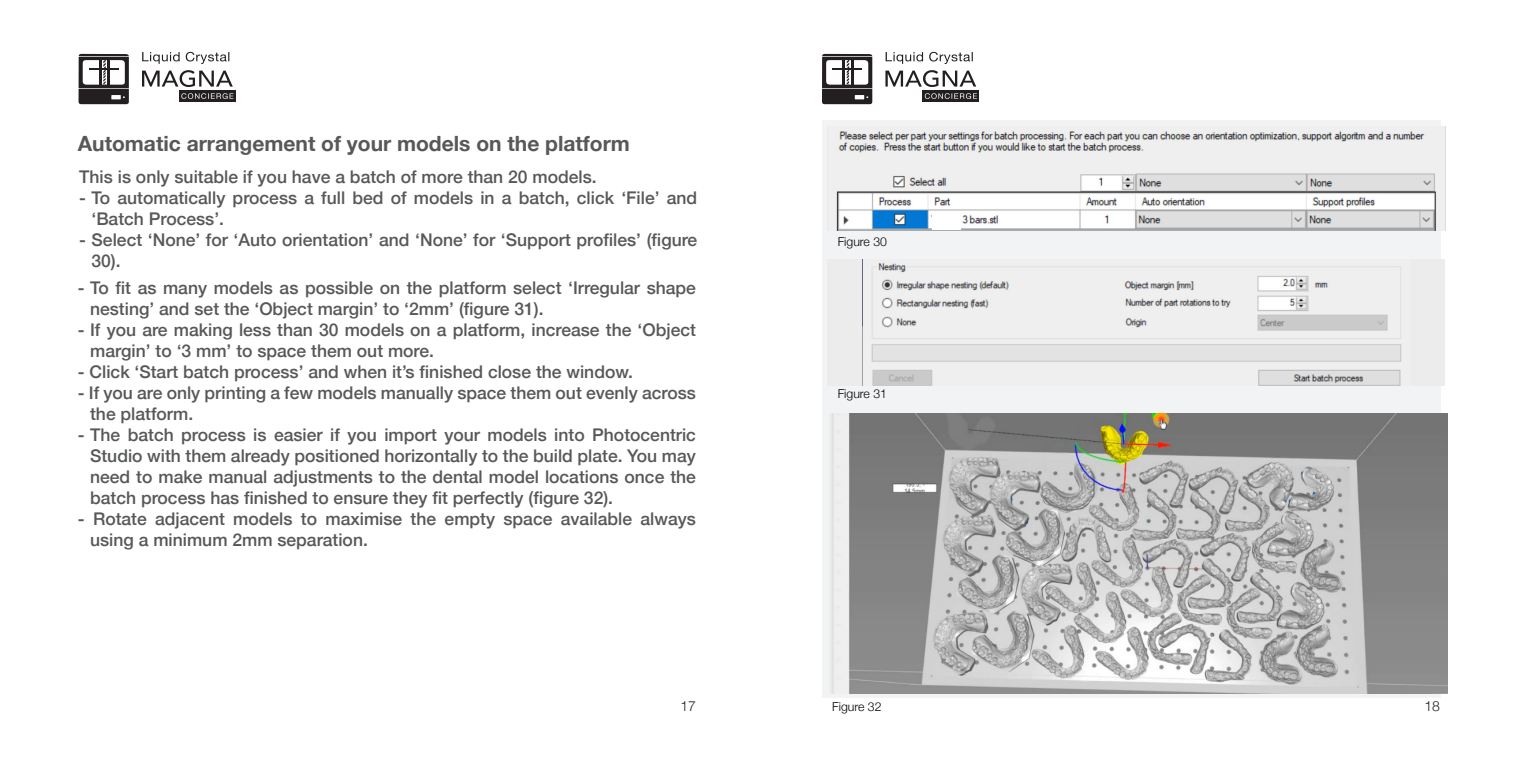
<style>
.page{position:relative;width:1518px;height:774px;background:#fff}
.page>*{position:absolute;margin:0;border:0;box-sizing:border-box;transform-origin:0 0}
.t1{font:700 21px "Helvetica Neue";color:#57585a}
.t2{font:500 17.5px/21px "Helvetica Neue";color:#57585a}
.t3{font:300 14px "Helvetica Neue";color:#231f20}
.t4{font:300 12.25px "Helvetica Neue";color:#000}
</style>
<div class="page">
<div style="left:179px;top:90px;width:57px;height:12px;background:#231f20"></div>
<svg style="left:142px;top:70px;width:91px;height:17px"></svg>
<svg style="left:142px;top:52px;width:87px;height:12px"></svg>
<svg style="left:181px;top:93px;width:52px;height:6px"></svg>
<svg style="left:79px;top:54px;width:50px;height:50px"></svg>
<div style="left:922px;top:90px;width:57px;height:12px;background:#231f20"></div>
<svg style="left:885px;top:70px;width:91px;height:17px"></svg>
<svg style="left:886px;top:52px;width:87px;height:12px"></svg>
<svg style="left:925px;top:93px;width:52px;height:6px"></svg>
<svg style="left:822px;top:54px;width:50px;height:50px"></svg>
<div style="left:822px;top:120px;width:618px;height:577px;background:#f2f3f4"></div>
<img style="left:831px;top:413px;width:617px;height:280px">
<img style="left:836px;top:126px;width:609px;height:105px">
<div style="left:933px;top:213px;width:28px;height:17px;background:#fff"></div>
<div style="left:827px;top:259px;width:618px;height:127px;background:#ececec"></div>
<img style="left:871px;top:263px;width:530px;height:123px">
<p class="t1" style="left:78px;top:127px;width:554px">Automatic arrangement of your models on the platform</p>
<p class="t2" style="left:79px;top:165px;width:519px">This is only suitable if you have a batch of more than 20 models.</p>
<p class="t2" style="left:91px;top:186px;width:607px;text-indent:-12px">- To automatically process a full bed of models in a batch, click ‘File’ and ‘Batch Process’.</p>
<p class="t2" style="left:91px;top:228px;width:607px;text-indent:-12px">- Select ‘None’ for ‘Auto orientation’ and ‘None’ for ‘Support profiles’ (figure<br>30).</p>
<p class="t2" style="left:90px;top:275px;width:607px;text-indent:-12px">- To fit as many models as possible on the platform select ‘Irregular shape nesting’ and set the ‘Object margin’ to ‘2mm’ (figure 31).</p>
<p class="t2" style="left:90px;top:317px;width:607px;text-indent:-12px">- If you are making less than 30 models on a platform, increase the ‘Object margin’ to ‘3 mm’ to space them out more.</p>
<p class="t2" style="left:78px;top:359px;width:557px">- Click ‘Start batch process’ and when it’s finished close the window.</p>
<p class="t2" style="left:90px;top:380px;width:607px;text-indent:-12px">- If you are only printing a few models manually space them out evenly across the platform.</p>
<p class="t2" style="left:90px;top:422px;width:607px;text-align:justify;text-indent:-12px">- The batch process is easier if you import your models into Photocentric Studio with them already positioned horizontally to the build plate. You may need to make manual adjustments to the dental model locations once the batch process has finished to ensure they fit perfectly (figure 32).</p>
<p class="t2" style="left:90px;top:506px;width:607px;text-indent:-12px">- Rotate adjacent models to maximise the empty space available always using a minimum 2mm separation.</p>
<p class="t4" style="left:838px;top:232px;width:51px">Figure 30</p>
<p class="t4" style="left:838px;top:383px;width:51px">Figure 31</p>
<p class="t3" style="left:680px;top:695px;width:17px">17</p>
<p class="t3" style="left:1425px;top:695px;width:17px">18</p>
<p class="t4" style="left:832px;top:696px;width:51px">Figure 32</p>
</div>
